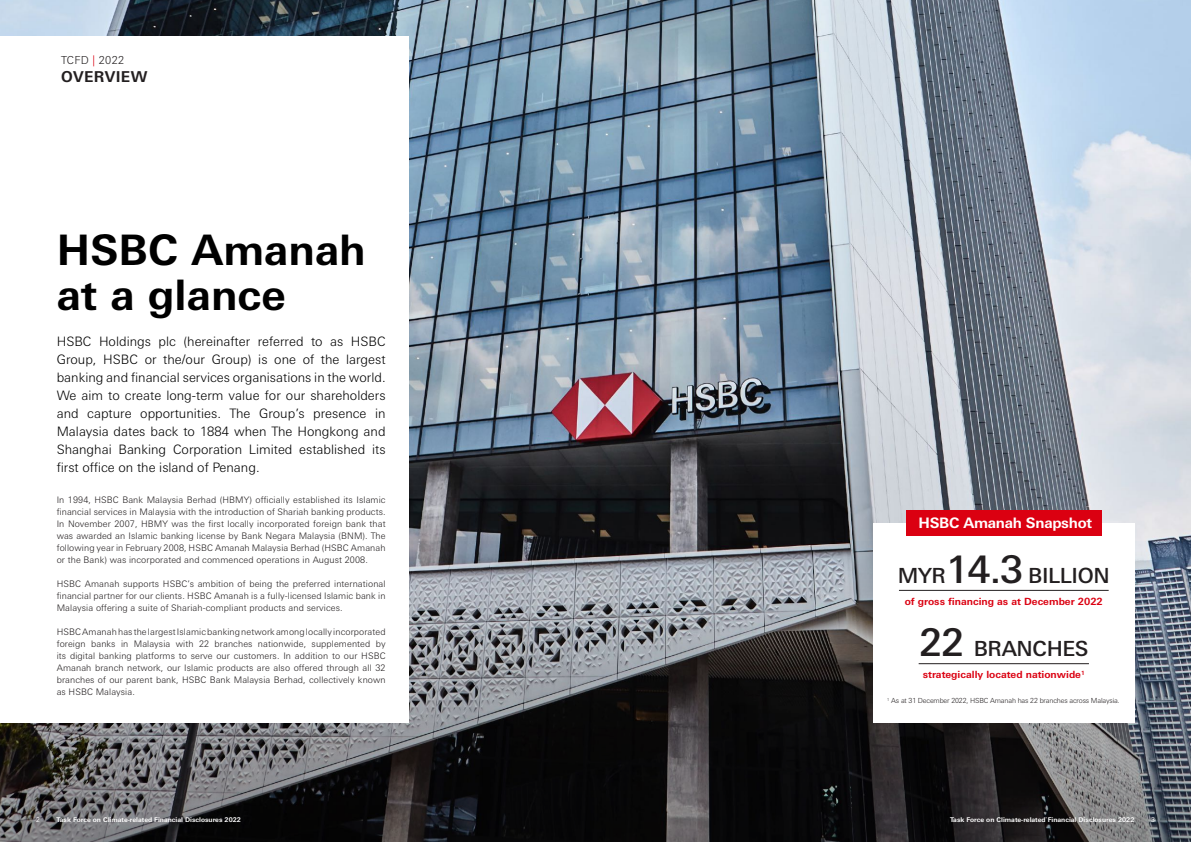
<style>
.page{position:relative;width:1191px;height:842px;background:#fff}
.page>*{position:absolute;margin:0;border:0;box-sizing:border-box;transform-origin:0 0}
.t1{font:700 42px/45px "Univers Nextfor HSBC";color:#000}
.t2{font:500 20.9px "Univers Nextfor HSBC";letter-spacing:-.02em;color:#231f20}
.t3{font:700 15px "Univers Nextfor HSBC";letter-spacing:.025em;color:#231f20}
.t4{font:700 14.5px "Univers Nextfor HSBC";letter-spacing:-.02em;color:#fff}
.t5{font:300 13px/18px "Univers Nextfor HSBC";color:#000;text-align:justify}
.t6{font:300 11px "Univers Nextfor HSBC";color:#231f20}
.t7{font:700 9.9px "Univers Nextfor HSBC";color:#db0011}
.t8{font:300 9px/12px "Univers Nextfor HSBC";letter-spacing:.01em;color:#231f20;text-align:justify}
.t9{font:300 7px "Univers Nextfor HSBC";letter-spacing:-.02em;color:#231f20}
.t10{font:700 6.5px "Univers Nextfor HSBC";color:#fff}
.t11{font:6.5px "Univers Nextfor HSBC";color:#fff}
.s1{color:#db0011}
.s2{font-size:38px}
</style>
<div class="page">
<img style="left:0;top:0;width:1191px;height:541px">
<svg style="left:0;top:541px;width:1191px;height:301px;background:#4b4c50"></svg>
<div style="left:0;top:36px;width:408px;height:687px;background:#fff"></div>
<div style="left:873px;top:523px;width:261px;height:200px;background:#fff"></div>
<div style="left:906px;top:510px;width:195px;height:26px;background:#db0011"></div>
<hr style="left:899px;top:590px;width:209px;height:1px;background:#231f20">
<hr style="left:918px;top:663px;width:171px;height:1px;background:#231f20">
<p class="t6" style="left:61px;top:53px;width:65px">TCFD <span class="s1">|</span> 2022</p>
<h3 class="t3" style="left:61px;top:66px;width:88px">OVERVIEW</h3>
<h1 class="t1" style="left:57px;top:225px;width:311px">HSBC Amanah at a glance</h1>
<p class="t5" style="left:57px;top:331px;width:330px">HSBC Holdings plc (hereinafter referred to as HSBC Group, HSBC or the/our Group) is one of the largest banking and financial services organisations in the world.<br>We aim to create long-term value for our shareholders and capture opportunities. The Group’s presence in Malaysia dates back to 1884 when The Hongkong and Shanghai Banking Corporation Limited established its first office on the island of Penang.</p>
<p class="t8" style="left:57px;top:493px;width:330px">In 1994, HSBC Bank Malaysia Berhad (HBMY) officially established its Islamic financial services in Malaysia with the introduction of Shariah banking products.<br>In November 2007, HBMY was the first locally incorporated foreign bank that was awarded an Islamic banking license by Bank Negara Malaysia (BNM). The following year in February 2008, HSBC Amanah Malaysia Berhad (HSBC Amanah or the Bank) was incorporated and commenced operations in August 2008.</p>
<p class="t8" style="left:57px;top:577px;width:330px">HSBC Amanah supports HSBC’s ambition of being the preferred international financial partner for our clients. HSBC Amanah is a fully-licensed Islamic bank in Malaysia offering a suite of Shariah-compliant products and services.</p>
<p class="t8" style="left:57px;top:625px;width:330px">HSBC Amanah has the largest Islamic banking network among locally incorporated foreign banks in Malaysia with 22 branches nationwide, supplemented by its digital banking platforms to serve our customers. In addition to our HSBC Amanah branch network, our Islamic products are also offered through all 32 branches of our parent bank, HSBC Bank Malaysia Berhad, collectively known as HSBC Malaysia.</p>
<h3 class="t4" style="left:918px;top:513px;width:175px">HSBC Amanah Snapshot</h3>
<h2 class="t2" style="left:898px;top:560px;width:213px">MYR<span class="s2">14.3</span> BILLION</h2>
<p class="t7" style="left:904px;top:594px;width:199px">of gross financing as at December 2022</p>
<h2 class="t2" style="left:919px;top:633px;width:171px"><span class="s2">22</span> BRANCHES</h2>
<p class="t7" style="left:923px;top:667px;width:163px">strategically located nationwide<sup>1</sup></p>
<p class="t9" style="left:887px;top:696px;width:234px"><sup>1</sup> As at 31 December 2022, HSBC Amanah has 22 branches across Malaysia.</p>
<p class="t10" style="left:57px;top:815px;width:186px">Task Force on Climate-related Financial Disclosures 2022</p>
<p class="t10" style="left:950px;top:815px;width:186px">Task Force on Climate-related Financial Disclosures 2022</p>
<p class="t11" style="left:36px;top:815px;width:5px">2</p>
<p class="t11" style="left:1151px;top:815px;width:5px">3</p>
</div>
